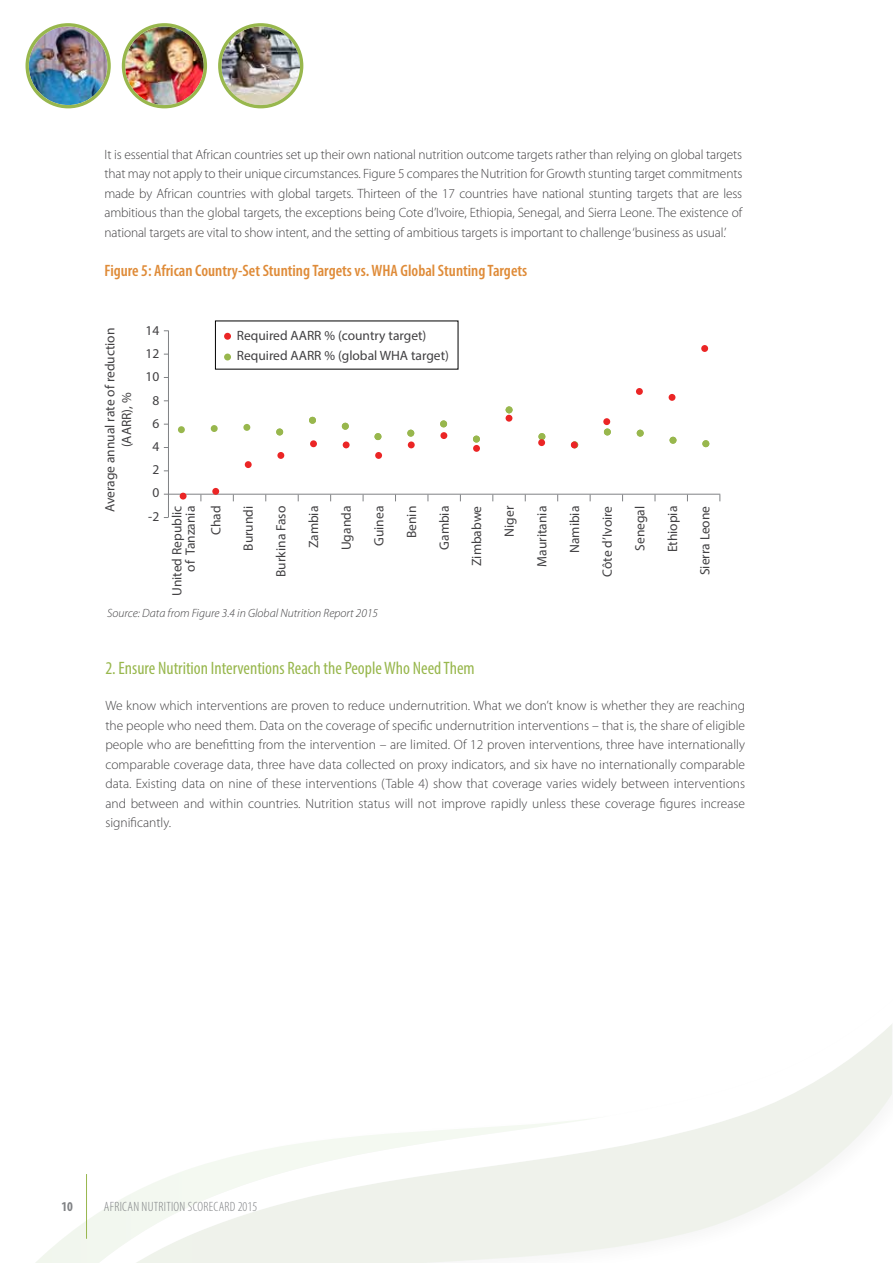
<style>
.page{position:relative;width:893px;height:1263px;background:#fff}
.page>*{position:absolute;margin:0;border:0;box-sizing:border-box;transform-origin:0 0}
.t1{font:condensed 18px "Myriad Pro";color:#98b74d}
.t2{font:600 condensed 16.5px "Myriad Pro";color:#df8b38}
.t3{font:300 13.5px/19.5px "Myriad Pro";letter-spacing:-.01em;color:#414042;text-align:justify}
.t4{font:13.5px/23.2px "Myriad Pro";color:#414042;text-align:center}
.t5{font:300 condensed 13.5px "Myriad Pro";letter-spacing:.02em;color:#808285}
.t6{font:700 condensed 13.5px "Myriad Pro";color:#808285}
.t7{font:italic 300 12px "Myriad Pro";color:#414042}
</style>
<div class="page">
<svg style="left:611px;top:1024px;width:281px;height:224px"></svg>
<svg style="left:36px;top:1119px;width:575px;height:144px"></svg>
<hr style="left:86px;top:1174px;width:1px;height:65px;background:#98b74d">
<img style="left:221px;top:26px;width:79px;height:79px;border-radius:39px">
<div style="left:218px;top:23px;width:85px;height:85px;border:3px solid #98b74d;border-radius:50%"></div>
<img style="left:125px;top:26px;width:79px;height:79px;border-radius:39px">
<div style="left:122px;top:23px;width:85px;height:85px;border:3px solid #98b74d;border-radius:50%"></div>
<img style="left:29px;top:26px;width:78px;height:79px;border-radius:39px">
<div style="left:26px;top:23px;width:85px;height:85px;border:3px solid #98b74d;border-radius:50%"></div>
<hr style="left:164px;top:494px;width:556px;height:1px;background:#808285">
<hr style="left:168px;top:330px;width:1px;height:187px;background:#808285">
<div style="left:178px;top:426px;width:7px;height:7px;background:#98b74d;border-radius:50%"></div>
<div style="left:702px;top:440px;width:7px;height:7px;background:#98b74d;border-radius:50%"></div>
<svg style="left:180px;top:345px;width:528px;height:154px"></svg>
<div style="left:224px;top:333px;width:7px;height:7px;background:#eb2525;border-radius:50%"></div>
<div style="left:224px;top:354px;width:7px;height:6px;background:#98b74d;border-radius:50%"></div>
<p class="t3" style="left:104px;top:145px;width:639px">It is essential that African countries set up their own national nutrition outcome targets rather than relying on global targets that may not apply to their unique circumstances. Figure 5 compares the Nutrition for Growth stunting target commitments made by African countries with global targets. Thirteen of the 17 countries have national stunting targets that are less ambitious than the global targets, the exceptions being Cote d’Ivoire, Ethiopia, Senegal, and Sierra Leone. The existence of national targets are vital to show intent, and the setting of ambitious targets is important to challenge ‘business as usual.’</p>
<p class="t2" style="left:104px;top:260px;width:424px">Figure 5: African Country-Set Stunting Targets vs. WHA Global Stunting Targets</p>
<p class="t4" style="left:102px;top:512px;width:186px;line-height:16.5px;rotate:-90deg">Average annual rate of reduction (AARR), %</p>
<p class="t4" style="left:145px;top:319px;width:15px">14<br>12<br>10<br>8<br>6<br>4<br>2<br>0 -2</p>
<p class="t4" style="left:237px;top:325px;width:214px;line-height:20.7px;text-align:left">Required AARR % (country target)<br>Required AARR % (global WHA target)</p>
<p class="t4" style="left:367px;top:546px;width:42px;rotate:-90deg">Guinea</p>
<p class="t4" style="left:498px;top:537px;width:32px;rotate:-90deg">Niger</p>
<p class="t4" style="left:628px;top:551px;width:46px;rotate:-90deg">Senegal</p>
<p class="t4" style="left:170px;top:596px;width:92px;line-height:13.5px;text-align:right;rotate:-90deg">United Republic of Tanzania</p>
<p class="t4" style="left:204px;top:535px;width:31px;rotate:-90deg">Chad</p>
<p class="t4" style="left:237px;top:551px;width:46px;rotate:-90deg">Burundi</p>
<p class="t4" style="left:269px;top:577px;width:73px;rotate:-90deg">Burkina Faso</p>
<p class="t4" style="left:302px;top:548px;width:44px;rotate:-90deg">Zambia</p>
<p class="t4" style="left:334px;top:550px;width:46px;rotate:-90deg">Uganda</p>
<p class="t4" style="left:432px;top:550px;width:45px;rotate:-90deg">Gambia</p>
<p class="t4" style="left:563px;top:553px;width:49px;rotate:-90deg">Namibia</p>
<p class="t4" style="left:400px;top:538px;width:34px;rotate:-90deg">Benin</p>
<p class="t4" style="left:530px;top:566px;width:62px;rotate:-90deg">Mauritania</p>
<p class="t4" style="left:661px;top:552px;width:48px;rotate:-90deg">Ethiopia</p>
<p class="t4" style="left:693px;top:575px;width:71px;rotate:-90deg">Sierra Leone</p>
<p class="t4" style="left:465px;top:566px;width:62px;rotate:-90deg">Zimbabwe</p>
<p class="t4" style="left:595px;top:577px;width:72px;rotate:-90deg">Côte d’Ivoire</p>
<p class="t7" style="left:107px;top:606px;width:272px">Source: Data from Figure 3.4 in Global Nutrition Report 2015</p>
<h1 class="t1" style="left:105px;top:657px;width:371px">2. Ensure Nutrition Interventions Reach the PeopleWho NeedThem</h1>
<p class="t3" style="left:105px;top:696px;width:641px">We know which interventions are proven to reduce undernutrition. What we don’t know is whether they are reaching the people who need them. Data on the coverage of specific undernutrition interventions – that is, the share of eligible people who are benefitting from the intervention – are limited. Of 12 proven interventions, three have internationally comparable coverage data, three have data collected on proxy indicators, and six have no internationally comparable data. Existing data on nine of these interventions (Table 4) show that coverage varies widely between interventions and between and within countries. Nutrition status will not improve rapidly unless these coverage figures increase significantly.</p>
<p class="t6" style="left:61px;top:1198px;width:13px">10</p>
<p class="t5" style="left:104px;top:1200px;width:155px">AFRICAN NUTRITION SCORECARD 2015</p>
</div>
